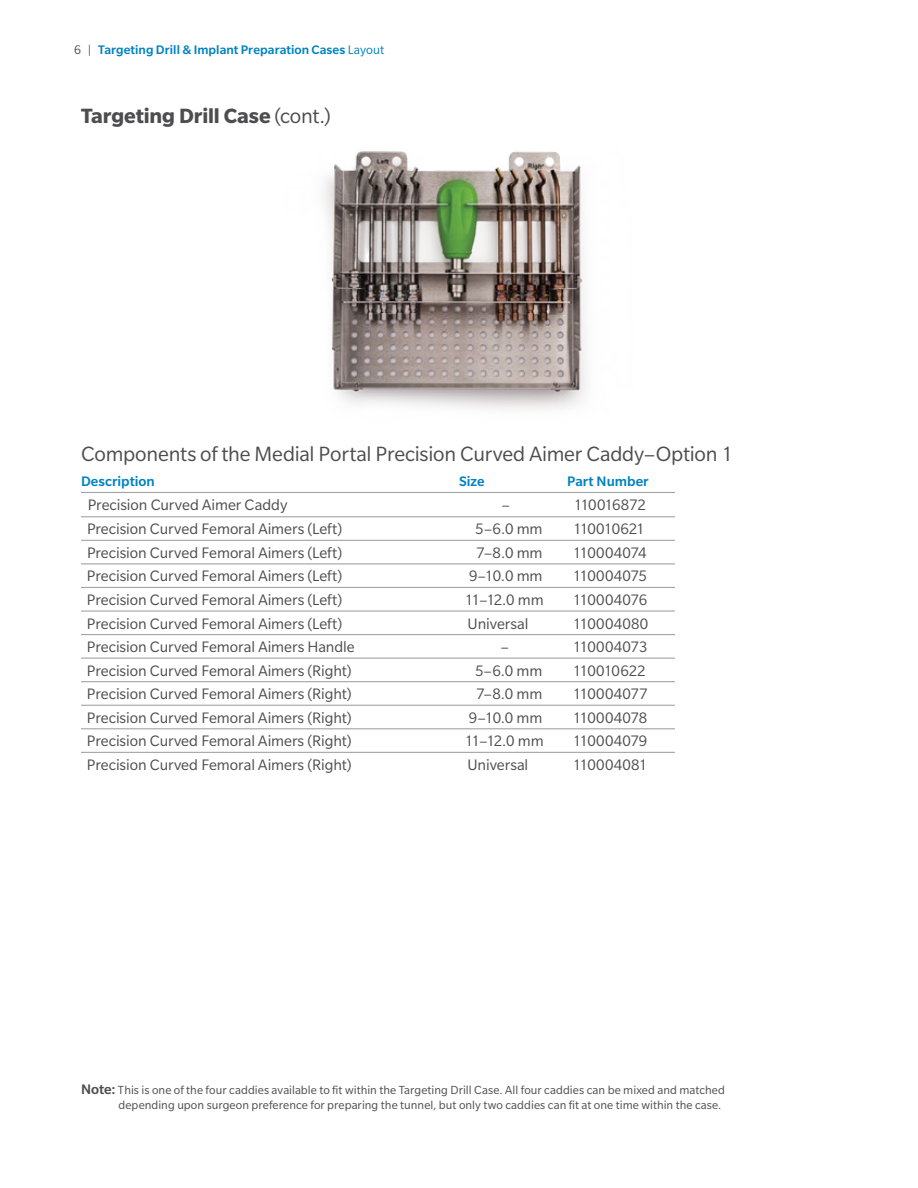
<style>
.page{position:relative;width:918px;height:1188px;background:#fff}
.page>*{position:absolute;margin:0;border:0;box-sizing:border-box;transform-origin:0 0}
.t1{font:22.5px "Slate Pro";letter-spacing:-.01em;color:#4d4d4f}
.t2{font:700 22.5px "Slate Pro";letter-spacing:-.005em;color:#4d4d4f}
.t3{font:16.5px "Slate Pro";letter-spacing:-.005em;color:#4d4d4f}
.t4{font:16.5px "Slate Pro";letter-spacing:.015em;color:#4d4d4f}
.t5{font:16.5px "Slate Pro";letter-spacing:-.03em;color:#4d4d4f}
.t6{font:16.5px "Slate Pro";letter-spacing:-.04em;color:#4d4d4f}
.t7{font:16.5px "Slate Pro";letter-spacing:-.025em;color:#4d4d4f}
.t8{font:500 15px "Slate Pro";color:#0083bf}
.t9{font:500 13.5px "Slate Pro";letter-spacing:.005em;color:#0083bf}
.t10{font:12.75px/15px "Slate Pro";letter-spacing:.005em;color:#4d4d4f;text-align:right}
.s1{font-weight:400;color:#4d4d4f}
.s2{font-weight:400}
.s3{font-weight:500;font-size:15px}
</style>
<div class="page">
<img style="left:324px;top:151px;width:262px;height:258px">
<hr style="left:81px;top:540px;width:378px;height:1px;background:#a2a4a7">
<hr style="left:81px;top:563px;width:378px;height:1px;background:#a2a4a7">
<hr style="left:81px;top:587px;width:378px;height:1px;background:#a2a4a7">
<hr style="left:81px;top:610px;width:378px;height:2px;background:#a2a4a7">
<hr style="left:81px;top:634px;width:378px;height:1px;background:#a2a4a7">
<hr style="left:81px;top:658px;width:378px;height:1px;background:#a2a4a7">
<hr style="left:81px;top:681px;width:378px;height:1px;background:#a2a4a7">
<hr style="left:81px;top:705px;width:378px;height:1px;background:#a2a4a7">
<hr style="left:81px;top:728px;width:378px;height:1px;background:#a2a4a7">
<hr style="left:81px;top:752px;width:378px;height:1px;background:#a2a4a7">
<hr style="left:459px;top:540px;width:108px;height:1px;background:#a2a4a7">
<hr style="left:567px;top:540px;width:108px;height:1px;background:#a2a4a7">
<hr style="left:459px;top:563px;width:108px;height:1px;background:#a2a4a7">
<hr style="left:567px;top:563px;width:108px;height:1px;background:#a2a4a7">
<hr style="left:459px;top:587px;width:108px;height:1px;background:#a2a4a7">
<hr style="left:567px;top:587px;width:108px;height:1px;background:#a2a4a7">
<hr style="left:459px;top:610px;width:108px;height:2px;background:#a2a4a7">
<hr style="left:567px;top:610px;width:108px;height:2px;background:#a2a4a7">
<hr style="left:459px;top:634px;width:108px;height:1px;background:#a2a4a7">
<hr style="left:567px;top:634px;width:108px;height:1px;background:#a2a4a7">
<hr style="left:459px;top:658px;width:108px;height:1px;background:#a2a4a7">
<hr style="left:567px;top:658px;width:108px;height:1px;background:#a2a4a7">
<hr style="left:459px;top:681px;width:108px;height:1px;background:#a2a4a7">
<hr style="left:567px;top:681px;width:108px;height:1px;background:#a2a4a7">
<hr style="left:459px;top:705px;width:108px;height:1px;background:#a2a4a7">
<hr style="left:567px;top:705px;width:108px;height:1px;background:#a2a4a7">
<hr style="left:459px;top:728px;width:108px;height:1px;background:#a2a4a7">
<hr style="left:567px;top:728px;width:108px;height:1px;background:#a2a4a7">
<hr style="left:459px;top:752px;width:108px;height:1px;background:#a2a4a7">
<hr style="left:567px;top:752px;width:108px;height:1px;background:#a2a4a7">
<hr style="left:81px;top:492px;width:378px;height:1px;background:#a2a4a7">
<hr style="left:459px;top:492px;width:108px;height:1px;background:#a2a4a7">
<hr style="left:567px;top:492px;width:108px;height:1px;background:#a2a4a7">
<hr style="left:81px;top:516px;width:378px;height:1px;background:#a2a4a7">
<hr style="left:459px;top:516px;width:108px;height:1px;background:#a2a4a7">
<hr style="left:567px;top:516px;width:108px;height:1px;background:#a2a4a7">
<p class="t9" style="left:74px;top:42px;width:312px"><span class="s1">6 |</span> Targeting Drill &amp; Implant Preparation Cases <span class="s2">Layout</span></p>
<h1 class="t2" style="left:81px;top:104px;width:251px">Targeting Drill Case <span class="s2">(cont.)</span></h1>
<h1 class="t1" style="left:81px;top:443px;width:654px">Components of the Medial Portal Precision Curved Aimer Caddy–Option 1</h1>
<p class="t8" style="left:81px;top:473px;width:75px">Description</p>
<p class="t8" style="left:459px;top:473px;width:27px">Size</p>
<p class="t8" style="left:567px;top:473px;width:83px">Part Number</p>
<p class="t3" style="left:88px;top:496px;width:201px">Precision Curved Aimer Caddy</p>
<p class="t3" style="left:502px;top:496px;width:10px">–</p>
<p class="t5" style="left:574px;top:496px;width:74px">110016872</p>
<p class="t3" style="left:87px;top:521px;width:257px">Precision Curved Femoral Aimers (Left)</p>
<p class="t3" style="left:475px;top:521px;width:69px">5–6.0 mm</p>
<p class="t6" style="left:573px;top:521px;width:73px">110010621</p>
<p class="t3" style="left:87px;top:544px;width:257px">Precision Curved Femoral Aimers (Left)</p>
<p class="t3" style="left:476px;top:544px;width:68px">7–8.0 mm</p>
<p class="t3" style="left:573px;top:544px;width:75px">110004074</p>
<p class="t3" style="left:87px;top:568px;width:257px">Precision Curved Femoral Aimers (Left)</p>
<p class="t3" style="left:469px;top:568px;width:75px">9–10.0 mm</p>
<p class="t3" style="left:573px;top:568px;width:76px">110004075</p>
<p class="t3" style="left:87px;top:591px;width:257px">Precision Curved Femoral Aimers (Left)</p>
<p class="t3" style="left:465px;top:591px;width:80px">11–12.0 mm</p>
<p class="t3" style="left:573px;top:591px;width:76px">110004076</p>
<p class="t3" style="left:87px;top:615px;width:257px">Precision Curved Femoral Aimers (Left)</p>
<p class="t3" style="left:468px;top:615px;width:62px">Universal</p>
<p class="t4" style="left:573px;top:615px;width:77px">110004080</p>
<p class="t3" style="left:87px;top:638px;width:269px">Precision Curved Femoral Aimers Handle</p>
<p class="t3" style="left:501px;top:638px;width:10px">–</p>
<p class="t3" style="left:573px;top:638px;width:76px">110004073</p>
<p class="t3" style="left:87px;top:662px;width:266px">Precision Curved Femoral Aimers (Right)</p>
<p class="t3" style="left:475px;top:662px;width:69px">5–6.0 mm</p>
<p class="t7" style="left:573px;top:662px;width:74px">110010622</p>
<p class="t3" style="left:87px;top:685px;width:266px">Precision Curved Femoral Aimers (Right)</p>
<p class="t3" style="left:476px;top:685px;width:68px">7–8.0 mm</p>
<p class="t3" style="left:573px;top:685px;width:76px">110004077</p>
<p class="t3" style="left:87px;top:709px;width:266px">Precision Curved Femoral Aimers (Right)</p>
<p class="t3" style="left:469px;top:709px;width:75px">9–10.0 mm</p>
<p class="t3" style="left:573px;top:709px;width:76px">110004078</p>
<p class="t3" style="left:87px;top:733px;width:266px">Precision Curved Femoral Aimers (Right)</p>
<p class="t3" style="left:465px;top:733px;width:80px">11–12.0 mm</p>
<p class="t3" style="left:573px;top:733px;width:76px">110004079</p>
<p class="t3" style="left:87px;top:756px;width:266px">Precision Curved Femoral Aimers (Right)</p>
<p class="t3" style="left:467px;top:756px;width:62px">Universal</p>
<p class="t4" style="left:573px;top:756px;width:76px">110004081</p>
<p class="t10" style="left:81px;top:1082px;width:646px"><span class="s3">Note:</span> This is one of the four caddies available to fit within the Targeting Drill Case. All four caddies can be mixed and matched depending upon surgeon preference for preparing the tunnel, but only two caddies can fit at one time within the case.</p>
</div>
